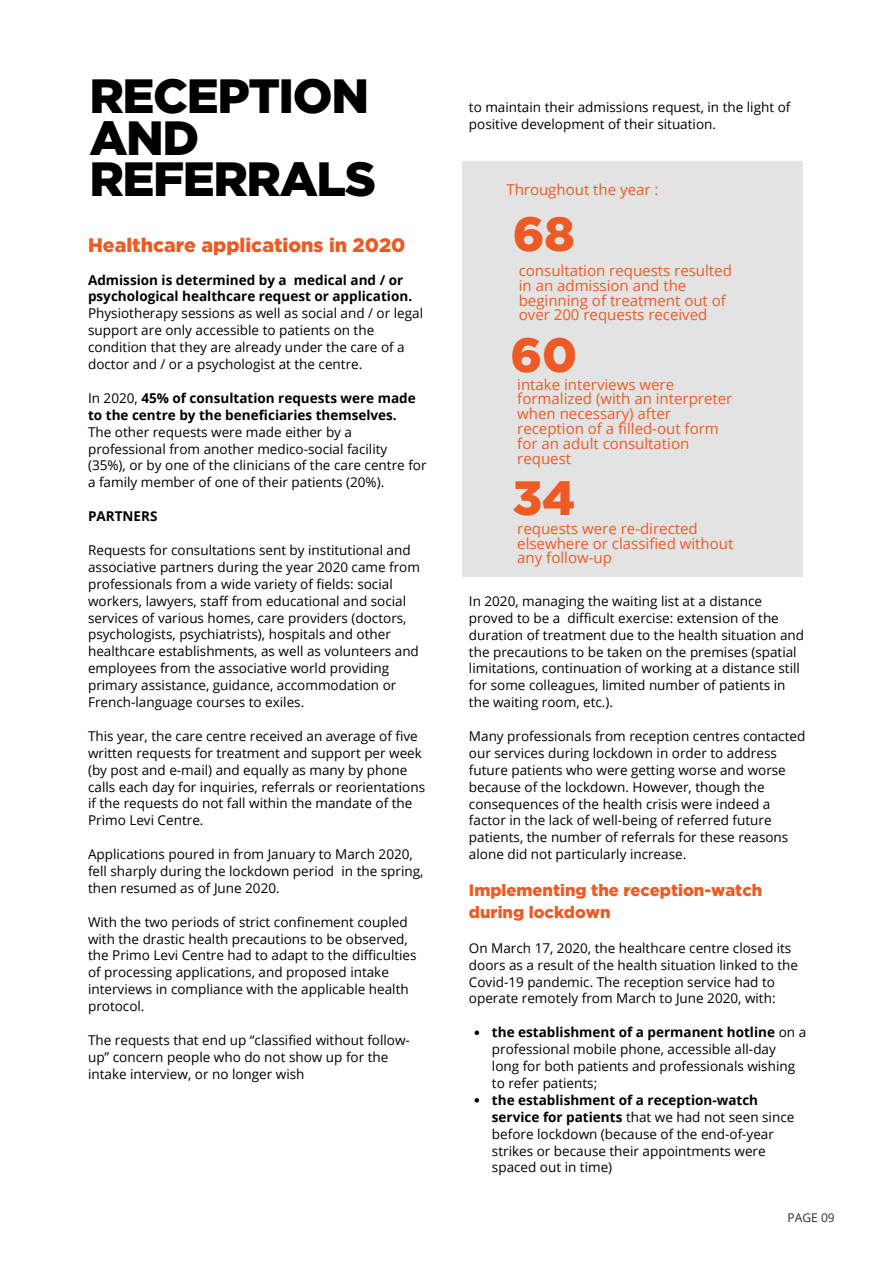
<style>
.page{position:relative;width:894px;height:1264px;background:#fff}
.page>*{position:absolute;margin:0;border:0;box-sizing:border-box;transform-origin:0 0}
.t1{font:900 48px/41.7px "Gotham";letter-spacing:-.03em;color:#000}
.t2{font:900 48px "Gotham";color:#ed5a24}
.t3{font:900 19.5px "Gotham";color:#ed5a24}
.t4{font:900 16.5px/21.5px "Gotham";color:#ed5a24}
.t5{font:15px/14.7px "Open Sans";color:#ed5a24}
.t6{font:13.5px/17px "Open Sans";color:#000}
.t7{font:700 13.5px/17px "Open Sans";color:#000}
.t8{font:12px "Open Sans";color:#2a2a2a}
.s1{font-weight:400}
.s2{font-weight:700}
</style>
<div class="page">
<div style="left:462px;top:161px;width:340px;height:415px;background:#e3e3e3"></div>
<svg style="left:474px;top:1030px;width:5px;height:5px"></svg>
<svg style="left:474px;top:1098px;width:5px;height:4px"></svg>
<h1 class="t1" style="left:89px;top:74px;width:288px">RECEPTION<br>AND<br>REFERRALS</h1>
<h2 class="t3" style="left:88px;top:234px;width:319px">Healthcare applications in 2020</h2>
<p class="t7" style="left:88px;top:271px;width:325px">Admission is determined by a medical and / or psychological healthcare request or application.</p>
<p class="t6" style="left:88px;top:305px;width:336px">Physiotherapy sessions as well as social and / or legal support are only accessible to patients on the condition that they are already under the care of a doctor and / or a psychologist at the centre.</p>
<p class="t7" style="left:88px;top:389px;width:329px"><span class="s1">In 2020,</span> 45% of consultation requests were made to the centre by the beneficiaries themselves.</p>
<p class="t6" style="left:88px;top:423px;width:340px">The other requests were made either by a professional from another medico-social facility (35%), or by one of the clinicians of the care centre for a family member of one of their patients (20%).</p>
<p class="t7" style="left:88px;top:507px;width:71px">PARTNERS</p>
<p class="t6" style="left:88px;top:541px;width:333px">Requests for consultations sent by institutional and associative partners during the year 2020 came from professionals from a wide variety of fields: social workers, lawyers, staff from educational and social services of various homes, care providers (doctors, psychologists, psychiatrists), hospitals and other healthcare establishments, as well as volunteers and employees from the associative world providing primary assistance, guidance, accommodation or French-language courses to exiles.</p>
<p class="t6" style="left:88px;top:727px;width:338px">This year, the care centre received an average of five written requests for treatment and support per week (by post and e-mail) and equally as many by phone calls each day for inquiries, referrals or reorientations if the requests do not fall within the mandate of the Primo Levi Centre.</p>
<p class="t6" style="left:88px;top:845px;width:337px">Applications poured in from January to March 2020, fell sharply during the lockdown period in the spring, then resumed as of June 2020.</p>
<p class="t6" style="left:88px;top:913px;width:330px">With the two periods of strict confinement coupled with the drastic health precautions to be observed, the Primo Levi Centre had to adapt to the difficulties of processing applications, and proposed intake interviews in compliance with the applicable health protocol.</p>
<p class="t6" style="left:88px;top:1031px;width:323px">The requests that end up “classified without follow&shy;up” concern people who do not show up for the intake interview, or no longer wish</p>
<p class="t6" style="left:469px;top:98px;width:323px">to maintain their admissions request, in the light of positive development of their situation.</p>
<p class="t5" style="left:506px;top:181px;width:153px">Throughout the year :</p>
<h1 class="t2" style="left:512px;top:206px;width:64px">68</h1>
<p class="t5" style="left:518px;top:263px;width:214px">consultation requests resulted in an admission and the beginning of treatment out of over 200 requests received</p>
<h1 class="t2" style="left:510px;top:327px;width:68px">60</h1>
<p class="t5" style="left:517px;top:376px;width:216px">intake interviews were formalized (with an interpreter when necessary) after reception of a filled-out form for an adult consultation request</p>
<h1 class="t2" style="left:512px;top:470px;width:64px">34</h1>
<p class="t5" style="left:517px;top:520px;width:217px">requests were re-directed elsewhere or classified without any follow-up</p>
<p class="t6" style="left:469px;top:592px;width:336px">In 2020, managing the waiting list at a distance proved to be a difficult exercise: extension of the duration of treatment due to the health situation and the precautions to be taken on the premises (spatial limitations, continuation of working at a distance still for some colleagues, limited number of patients in the waiting room, etc.).</p>
<p class="t6" style="left:469px;top:727px;width:338px">Many professionals from reception centres contacted our services during lockdown in order to address future patients who were getting worse and worse because of the lockdown. However, though the consequences of the health crisis were indeed a factor in the lack of well-being of referred future patients, the number of referrals for these reasons alone did not particularly increase.</p>
<p class="t4" style="left:469px;top:879px;width:295px">Implementing the reception-watch during lockdown</p>
<p class="t6" style="left:469px;top:939px;width:330px">On March 17, 2020, the healthcare centre closed its doors as a result of the health situation linked to the Covid-19 pandemic. The reception service had to operate remotely from March to June 2020, with:</p>
<p class="t6" style="left:492px;top:1023px;width:316px"><span class="s2">the establishment of a permanent hotline</span> on a professional mobile phone, accessible all-day long for both patients and professionals wishing to refer patients;</p>
<p class="t6" style="left:492px;top:1091px;width:304px"><span class="s2">the establishment of a reception-watch service for patients</span> that we had not seen since before lockdown (because of the end-of-year strikes or because their appointments were spaced out in time)</p>
<p class="t8" style="left:787px;top:1209px;width:49px">PAGE 09</p>
</div>
